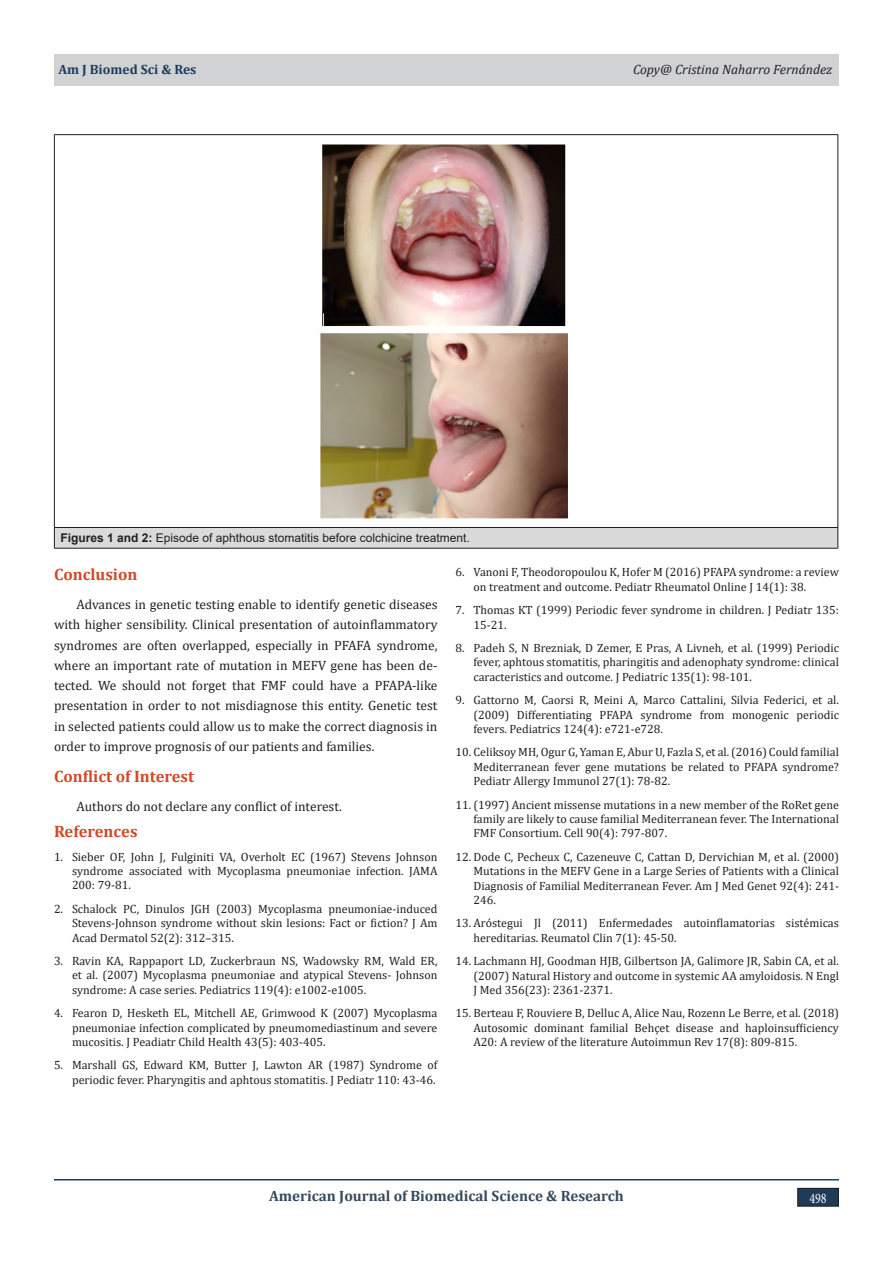
<style>
.page{position:relative;width:893px;height:1263px;background:#fff}
.page>*{position:absolute;margin:0;border:0;box-sizing:border-box;transform-origin:0 0}
.t1{font:700 16.5px "Cambria";color:#d04927}
.t2{font:700 15px "Cambria";color:#34495e}
.t3{font:14.7px "Minion Pro";color:#fff;scale:.83 1}
.t4{font:13.5px/20.2px "Cambria";color:#231f20;text-align:justify}
.t5{font:italic 13.5px "Cambria";color:#231f20}
.t6{font:700 13.5px "Cambria";color:#1e3c5a}
.t7{font:12px/14.4px "Cambria";color:#231f20;text-align:justify}
.t8{font:12px "Arial";color:#231f20}
.s1{font-weight:700}
</style>
<div class="page">
<hr style="left:54px;top:1179px;width:785px;height:1px;background:#1e3c5a">
<div style="left:54px;top:54px;width:785px;height:31px;background:#d1d2d4"></div>
<div style="left:798px;top:1188px;width:40px;height:18px;background:#1e3c5a"></div>
<div style="left:797px;top:1188px;width:42px;height:19px;border:1px solid #231f20"></div>
<div style="left:54px;top:527px;width:784px;height:21px;background:#dadada"></div>
<hr style="left:54px;top:134px;width:784px;height:1px;background:#231f20">
<hr style="left:54px;top:135px;width:1px;height:392px;background:#231f20">
<hr style="left:837px;top:135px;width:1px;height:392px;background:#231f20">
<hr style="left:54px;top:527px;width:784px;height:1px;background:#231f20">
<svg style="left:54px;top:528px;width:1px;height:20px"></svg>
<svg style="left:837px;top:528px;width:1px;height:20px"></svg>
<hr style="left:54px;top:548px;width:784px;height:1px;background:#231f20">
<img style="left:320px;top:144px;width:248px;height:375px">
<p class="t6" style="left:58px;top:59px;width:139px">Am J Biomed Sci &amp; Res</p>
<p class="t5" style="left:633px;top:59px;width:201px">Copy@ Cristina Naharro Fernández</p>
<p class="t8" style="left:60px;top:530px;width:411px"><span class="s1">Figures 1 and 2:</span> Episode of aphthous stomatitis before colchicine treatment.</p>
<p class="t1" style="left:54px;top:563px;width:85px">Conclusion</p>
<p class="t4" style="left:54px;top:594px;width:385px;text-indent:22px">Advances in genetic testing enable to identify genetic diseases with higher sensibility. Clinical presentation of autoinflammatory syndromes are often overlapped, especially in PFAFA syndrome, where an important rate of mutation in MEFV gene has been de&shy;tected. We should not forget that FMF could have a PFAPA-like presentation in order to not misdiagnose this entity. Genetic test in selected patients could allow us to make the correct diagnosis in order to improve prognosis of our patients and families.</p>
<p class="t1" style="left:54px;top:764px;width:142px">Conflict of Interest</p>
<p class="t4" style="left:76px;top:796px;width:267px">Authors do not declare any conflict of interest.</p>
<p class="t1" style="left:54px;top:820px;width:85px">References</p>
<p class="t7" style="left:72px;top:849px;width:367px;text-indent:-18px">1. Sieber OF, John J, Fulginiti VA, Overholt EC (1967) Stevens Johnson syndrome associated with Mycoplasma pneumoniae infection. JAMA 200: 79-81.</p>
<p class="t7" style="left:72px;top:901px;width:367px;text-indent:-18px">2. Schalock PC, Dinulos JGH (2003) Mycoplasma pneumoniae-induced Stevens-Johnson syndrome without skin lesions: Fact or fiction? J Am Acad Dermatol 52(2): 312–315.</p>
<p class="t7" style="left:72px;top:953px;width:367px;text-indent:-18px">3. Ravin KA, Rappaport LD, Zuckerbraun NS, Wadowsky RM, Wald ER, et al. (2007) Mycoplasma pneumoniae and atypical Stevens- Johnson syndrome: A case series. Pediatrics 119(4): e1002-e1005.</p>
<p class="t7" style="left:72px;top:1006px;width:367px;text-indent:-18px">4. Fearon D, Hesketh EL, Mitchell AE, Grimwood K (2007) Mycoplasma pneumoniae infection complicated by pneumomediastinum and severe mucositis. J Peadiatr Child Health 43(5): 403-405.</p>
<p class="t7" style="left:54px;top:1058px;width:385px;text-align:right">5. Marshall GS, Edward KM, Butter J, Lawton AR (1987) Syndrome of periodic fever. Pharyngitis and aphtous stomatitis. J Pediatr 110: 43-46.</p>
<p class="t7" style="left:473px;top:565px;width:367px;text-indent:-18px">6. Vanoni F, Theodoropoulou K, Hofer M (2016) PFAPA syndrome: a review on treatment and outcome. Pediatr Rheumatol Online J 14(1): 38.</p>
<p class="t7" style="left:473px;top:603px;width:367px;text-indent:-18px">7. Thomas KT (1999) Periodic fever syndrome in children. J Pediatr 135:<br>15-21.</p>
<p class="t7" style="left:473px;top:641px;width:367px;text-indent:-18px">8. Padeh S, N Brezniak, D Zemer, E Pras, A Livneh, et al. (1999) Periodic fever, aphtous stomatitis, pharingitis and adenophaty syndrome: clinical caracteristics and outcome. J Pediatric 135(1): 98-101.</p>
<p class="t7" style="left:473px;top:693px;width:367px;text-indent:-18px">9. Gattorno M, Caorsi R, Meini A, Marco Cattalini, Silvia Federici, et al. (2009) Differentiating PFAPA syndrome from monogenic periodic fevers. Pediatrics 124(4): e721-e728.</p>
<p class="t7" style="left:473px;top:745px;width:367px;text-indent:-18px">10. Celiksoy MH, Ogur G, Yaman E, Abur U, Fazla S, et al. (2016) Could familial Mediterranean fever gene mutations be related to PFAPA syndrome?<br>Pediatr Allergy Immunol 27(1): 78-82.</p>
<p class="t7" style="left:473px;top:797px;width:367px;text-indent:-18px">11. (1997) Ancient missense mutations in a new member of the RoRet gene family are likely to cause familial Mediterranean fever. The International FMF Consortium. Cell 90(4): 797-807.</p>
<p class="t7" style="left:473px;top:849px;width:367px;text-indent:-18px">12. Dode C, Pecheux C, Cazeneuve C, Cattan D, Dervichian M, et al. (2000)<br>Mutations in the MEFV Gene in a Large Series of Patients with a Clinical Diagnosis of Familial Mediterranean Fever. Am J Med Genet 92(4): 241- 246.</p>
<p class="t7" style="left:473px;top:916px;width:367px;text-indent:-18px">13. Aróstegui Jl (2011) Enfermedades autoinflamatorias sistémicas hereditarias. Reumatol Clin 7(1): 45-50.</p>
<p class="t7" style="left:473px;top:954px;width:367px;text-indent:-18px">14. Lachmann HJ, Goodman HJB, Gilbertson JA, Galimore JR, Sabin CA, et al. (2007) Natural History and outcome in systemic AA amyloidosis. N Engl J Med 356(23): 2361-2371.</p>
<p class="t7" style="left:473px;top:1006px;width:367px;text-indent:-18px">15. Berteau F, Rouviere B, Delluc A, Alice Nau, Rozenn Le Berre, et al. (2018)<br>Autosomic dominant familial Behçet disease and haploinsufficiency A20: A review of the literature Autoimmun Rev 17(8): 809-815.</p>
<p class="t2" style="left:269px;top:1185px;width:356px">American Journal of Biomedical Science &amp; Research</p>
<p class="t3" style="left:809px;top:1188px;width:23px">498</p>
</div>
